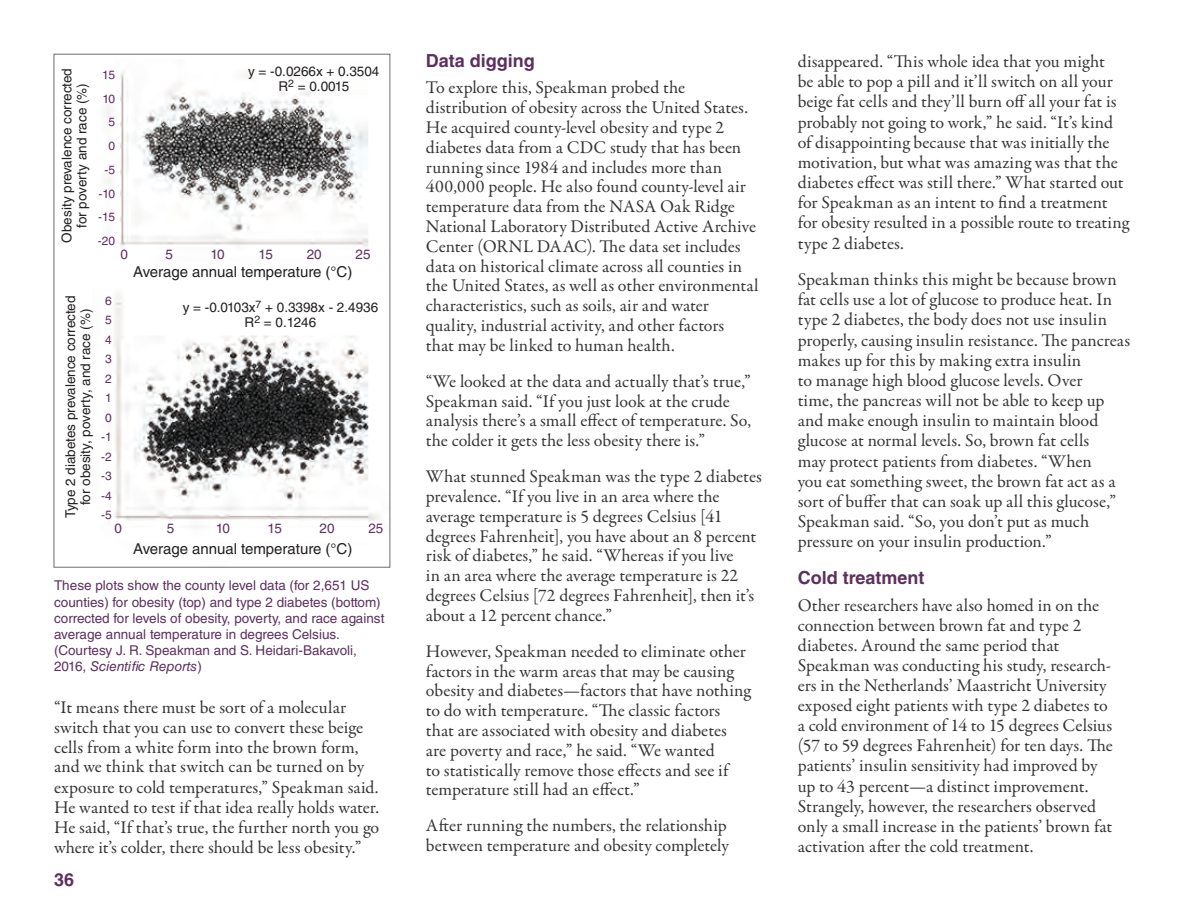
<style>
.page{position:relative;width:1188px;height:918px;background:#fff}
.page>*{position:absolute;margin:0;border:0;box-sizing:border-box;transform-origin:0 0}
.t1{font:18px/19.8px "Garamond Premr Pro";color:#363536}
.t2{font:700 18px "Helvetica LT Std";color:#5c305e}
.t3{font:15px "Helvetica LT Std";color:#231f20}
.t4{font:13.5px/16.2px "Helvetica LT Std";color:#5c305e}
.t5{font:13.5px/15px "Helvetica LT Std";color:#231f20;text-align:center}
.t6{font:12px/19.5px "Helvetica LT Std";letter-spacing:-.04em;color:#5c305e;text-align:right}
.s1{font-style:italic}
</style>
<div class="page">
<img style="left:106px;top:72px;width:273px;height:455px">
<p class="t5" style="left:59px;top:243px;width:176px;rotate:-90deg">Obesity prevalence corrected for poverty and race (%)</p>
<p class="t6" style="left:98px;top:63px;width:19px;line-height:23.7px">15<br>10<br>5<br>0 -5 -10 -15 -20</p>
<p class="t5" style="left:248px;top:64px;width:133px">y = -0.0266x + 0.3504<br>R<sup>2</sup> = 0.0015</p>
<p class="t4" style="left:120px;top:246px;width:9px">0</p>
<p class="t4" style="left:165px;top:246px;width:9px">5</p>
<p class="t4" style="left:210px;top:246px;width:16px">10</p>
<p class="t4" style="left:259px;top:246px;width:16px">15</p>
<p class="t4" style="left:307px;top:246px;width:17px">20</p>
<p class="t4" style="left:356px;top:246px;width:17px">25</p>
<p class="t3" style="left:133px;top:263px;width:221px">Average annual temperature (°C)</p>
<p class="t5" style="left:63px;top:518px;width:224px;rotate:-90deg">Type 2 diabetes prevalence corrected for obesity, poverty, and race (%)</p>
<p class="t6" style="left:101px;top:291px;width:12px;text-align:center">6<br>5<br>4<br>3<br>2<br>1<br>0 -1 -2 -3 -4 -5</p>
<p class="t5" style="left:183px;top:300px;width:197px">y = -0.0103x<sup>7</sup> + 0.3398x - 2.4936<br>R<sup>2</sup> = 0.1246</p>
<p class="t4" style="left:114px;top:520px;width:9px">0</p>
<p class="t4" style="left:167px;top:520px;width:9px">5</p>
<p class="t4" style="left:216px;top:520px;width:16px">10</p>
<p class="t4" style="left:268px;top:520px;width:16px">15</p>
<p class="t4" style="left:320px;top:520px;width:17px">20</p>
<p class="t4" style="left:368px;top:520px;width:17px">25</p>
<p class="t3" style="left:133px;top:540px;width:221px">Average annual temperature (°C)</p>
<p class="t4" style="left:54px;top:578px;width:332px">These plots show the county level data (for 2,651 US counties) for obesity (top) and type 2 diabetes (bottom) corrected for levels of obesity, poverty, and race against average annual temperature in degrees Celsius. (Courtesy J. R. Speakman and S. Heidari-Bakavoli, 2016, <span class="s1">Scientific Reports</span>)</p>
<p class="t1" style="left:54px;top:698px;width:327px">“It means there must be sort of a molecular switch that you can use to convert these beige cells from a white form into the brown form, and we think that switch can be turned on by exposure to cold temperatures,” Speakman said.<br>He wanted to test if that idea really holds water.<br>He said, “If that’s true, the further north you go where it’s colder, there should be less obesity.”</p>
<p class="t2" style="left:54px;top:869px;width:22px">36</p>
<p class="t2" style="left:426px;top:50px;width:110px">Data digging</p>
<p class="t1" style="left:426px;top:78px;width:334px">To explore this, Speakman probed the distribution of obesity across the United States.<br>He acquired county-level obesity and type 2 diabetes data from a CDC study that has been running since 1984 and includes more than 400,000 people. He also found county-level air temperature data from the NASA Oak Ridge National Laboratory Distributed Active Archive Center (ORNL DAAC). The data set includes data on historical climate across all counties in the United States, as well as other environmental characteristics, such as soils, air and water quality, industrial activity, and other factors<br>that may be linked to human health.</p>
<p class="t1" style="left:426px;top:372px;width:327px">“We looked at the data and actually that’s true,” Speakman said. “If you just look at the crude analysis there’s a small effect of temperature. So, the colder it gets the less obesity there is.”</p>
<p class="t1" style="left:426px;top:467px;width:338px">What stunned Speakman was the type 2 diabetes prevalence. “If you live in an area where the average temperature is 5 degrees Celsius [41 degrees Fahrenheit], you have about an 8 percent risk of diabetes,” he said. “Whereas if you live<br>in an area where the average temperature is 22 degrees Celsius [72 degrees Fahrenheit], then it’s about a 12 percent chance.”</p>
<p class="t1" style="left:426px;top:642px;width:327px">However, Speakman needed to eliminate other factors in the warm areas that may be causing obesity and diabetes—factors that have nothing to do with temperature. “The classic factors that are associated with obesity and diabetes are poverty and race,” he said. “We wanted<br>to statistically remove those effects and see if temperature still had an effect.”</p>
<p class="t1" style="left:426px;top:816px;width:305px">After running the numbers, the relationship between temperature and obesity completely</p>
<p class="t1" style="left:798px;top:52px;width:333px;line-height:20.2px">disappeared. “This whole idea that you might<br>be able to pop a pill and it’ll switch on all your beige fat cells and they’ll burn off all your fat is probably not going to work,” he said. “It’s kind of disappointing because that was initially the motivation, but what was amazing was that the diabetes effect was still there.” What started out for Speakman as an intent to find a treatment for obesity resulted in a possible route to treating type 2 diabetes.</p>
<p class="t1" style="left:798px;top:270px;width:334px;line-height:20.2px">Speakman thinks this might be because brown fat cells use a lot of glucose to produce heat. In type 2 diabetes, the body does not use insulin properly, causing insulin resistance. The pancreas makes up for this by making extra insulin<br>to manage high blood glucose levels. Over<br>time, the pancreas will not be able to keep up and make enough insulin to maintain blood glucose at normal levels. So, brown fat cells<br>may protect patients from diabetes. “When<br>you eat something sweet, the brown fat act as a sort of buffer that can soak up all this glucose,” Speakman said. “So, you don’t put as much pressure on your insulin production.”</p>
<p class="t2" style="left:798px;top:566px;width:128px">Cold treatment</p>
<p class="t1" style="left:798px;top:595px;width:317px">Other researchers have also homed in on the connection between brown fat and type 2 diabetes. Around the same period that Speakman was conducting his study, research&shy;ers in the Netherlands’ Maastricht University exposed eight patients with type 2 diabetes to a cold environment of 14 to 15 degrees Celsius (57 to 59 degrees Fahrenheit) for ten days. The patients’ insulin sensitivity had improved by up to 43 percent—a distinct improvement.<br>Strangely, however, the researchers observed only a small increase in the patients’ brown fat activation after the cold treatment.</p>
</div>
